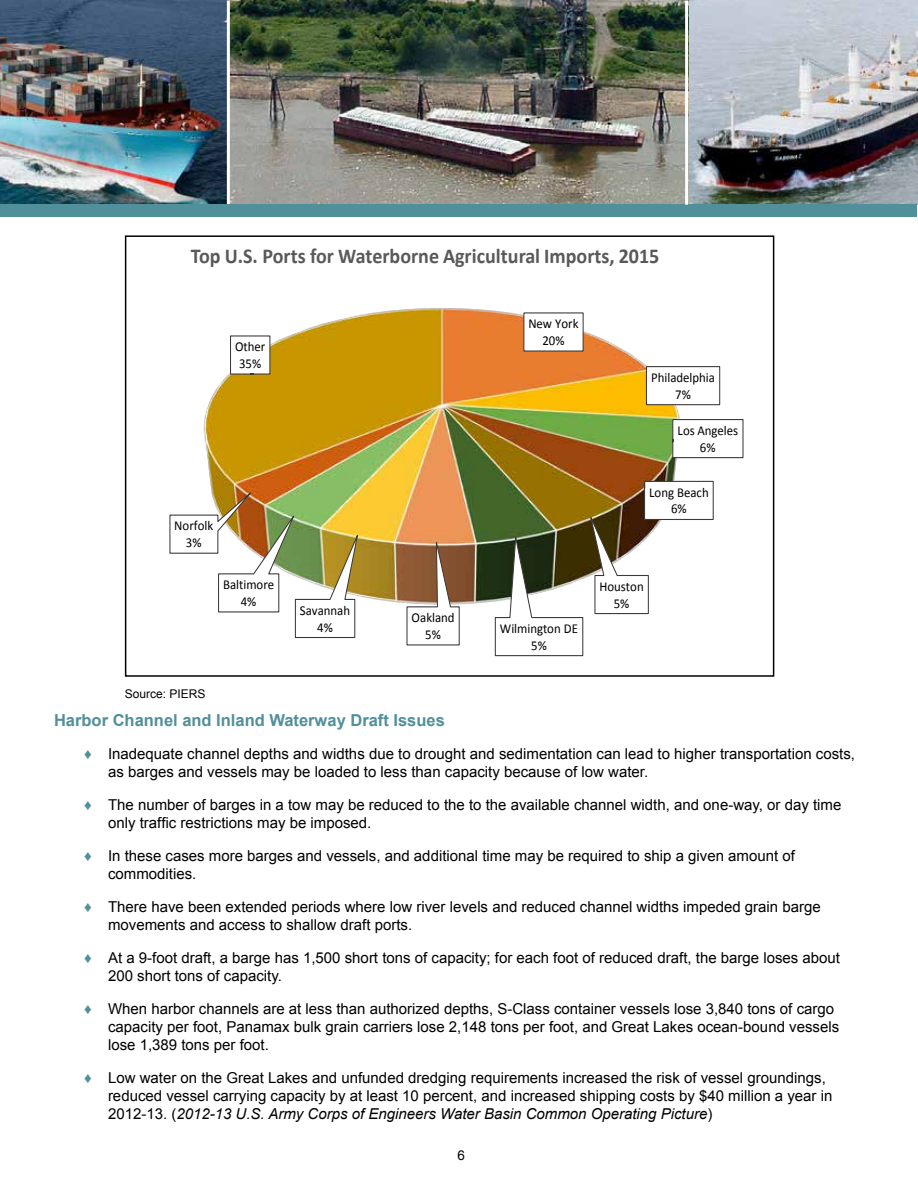
<style>
.page{position:relative;width:918px;height:1188px;background:#fff}
.page>*{position:absolute;margin:0;border:0;box-sizing:border-box;transform-origin:0 0}
.t1{font:700 21.15px "Calibri";color:#595959;scale:.94 1}
.t2{font:700 16.5px "Arial";color:#518f9a}
.t3{font:15px/18px "Arial";color:#000}
.t4{font:13.65px/16.6px "Calibri";color:#000;text-align:center;scale:.94 1}
.t5{font:13.5px "Arial";color:#000}
.t6{font:12px "Arial";color:#000}
.s1{font-weight:700;color:#518f9a}
.s2{font-style:italic}
</style>
<div class="page">
<img style="left:0;top:1px;width:918px;height:204px">
<hr style="left:227px;top:1px;width:3px;height:204px;background:#fff">
<div style="left:1px;top:205px;width:916px;height:12px;background:#518f9a"></div>
<hr style="left:685px;top:1px;width:3px;height:204px;background:#fff">
<img style="left:169px;top:308px;width:575px;height:349px">
<div style="left:125px;top:235px;width:649px;height:442px;border:2px solid #000"></div>
<h1 class="t1" style="left:191px;top:243px;width:500px">Top U.S. Ports for Waterborne Agricultural Imports, 2015</h1>
<p class="t4" style="left:235px;top:338px;width:34px">Other<br>35%</p>
<p class="t4" style="left:174px;top:518px;width:43px">Norfolk<br>3%</p>
<p class="t4" style="left:223px;top:576px;width:56px">Baltimore<br>4%</p>
<p class="t6" style="left:125px;top:686px;width:82px">Source: PIERS</p>
<p class="t4" style="left:300px;top:602px;width:55px">Savannah<br>4%</p>
<p class="t4" style="left:412px;top:609px;width:47px">Oakland<br>5%</p>
<p class="t4" style="left:528px;top:316px;width:55px">New York<br>20%</p>
<p class="t4" style="left:651px;top:369px;width:69px">Philadelphia<br>7%</p>
<p class="t4" style="left:678px;top:422px;width:66px">Los Angeles<br>6%</p>
<p class="t4" style="left:649px;top:484px;width:65px">Long Beach<br>6%</p>
<p class="t4" style="left:500px;top:620px;width:85px">Wilmington DE<br>5%</p>
<p class="t4" style="left:599px;top:578px;width:49px">Houston<br>5%</p>
<p class="t2" style="left:54px;top:710px;width:392px">Harbor Channel and Inland Waterway Draft Issues</p>
<p class="t3" style="left:108px;top:745px;width:749px;text-indent:-24px"><span class="s1">♦</span> Inadequate channel depths and widths due to drought and sedimentation can lead to higher transportation costs, as barges and vessels may be loaded to less than capacity because of low water.</p>
<p class="t3" style="left:108px;top:796px;width:735px;text-indent:-24px"><span class="s1">♦</span> The number of barges in a tow may be reduced to the to the available channel width, and one-way, or day time only traffic restrictions may be imposed.</p>
<p class="t3" style="left:108px;top:847px;width:688px;text-indent:-24px"><span class="s1">♦</span> In these cases more barges and vessels, and additional time may be required to ship a given amount of commodities.</p>
<p class="t3" style="left:108px;top:898px;width:714px;text-indent:-24px"><span class="s1">♦</span> There have been extended periods where low river levels and reduced channel widths impeded grain barge movements and access to shallow draft ports.</p>
<p class="t3" style="left:108px;top:949px;width:734px;text-indent:-24px"><span class="s1">♦</span> At a 9-foot draft, a barge has 1,500 short tons of capacity; for each foot of reduced draft, the barge loses about<br>200 short tons of capacity.</p>
<p class="t3" style="left:108px;top:1000px;width:733px;text-indent:-24px"><span class="s1">♦</span> When harbor channels are at less than authorized depths, S-Class container vessels lose 3,840 tons of cargo capacity per foot, Panamax bulk grain carriers lose 2,148 tons per foot, and Great Lakes ocean-bound vessels lose 1,389 tons per foot.</p>
<p class="t3" style="left:108px;top:1069px;width:726px;text-indent:-24px"><span class="s1">♦</span> Low water on the Great Lakes and unfunded dredging requirements increased the risk of vessel groundings, reduced vessel carrying capacity by at least 10 percent, and increased shipping costs by $40 million a year in<br>2012-13. (<span class="s2">2012-13 U.S. Army Corps of Engineers Water Basin Common Operating Picture</span>)</p>
<p class="t5" style="left:458px;top:1146px;width:9px">6</p>
</div>
